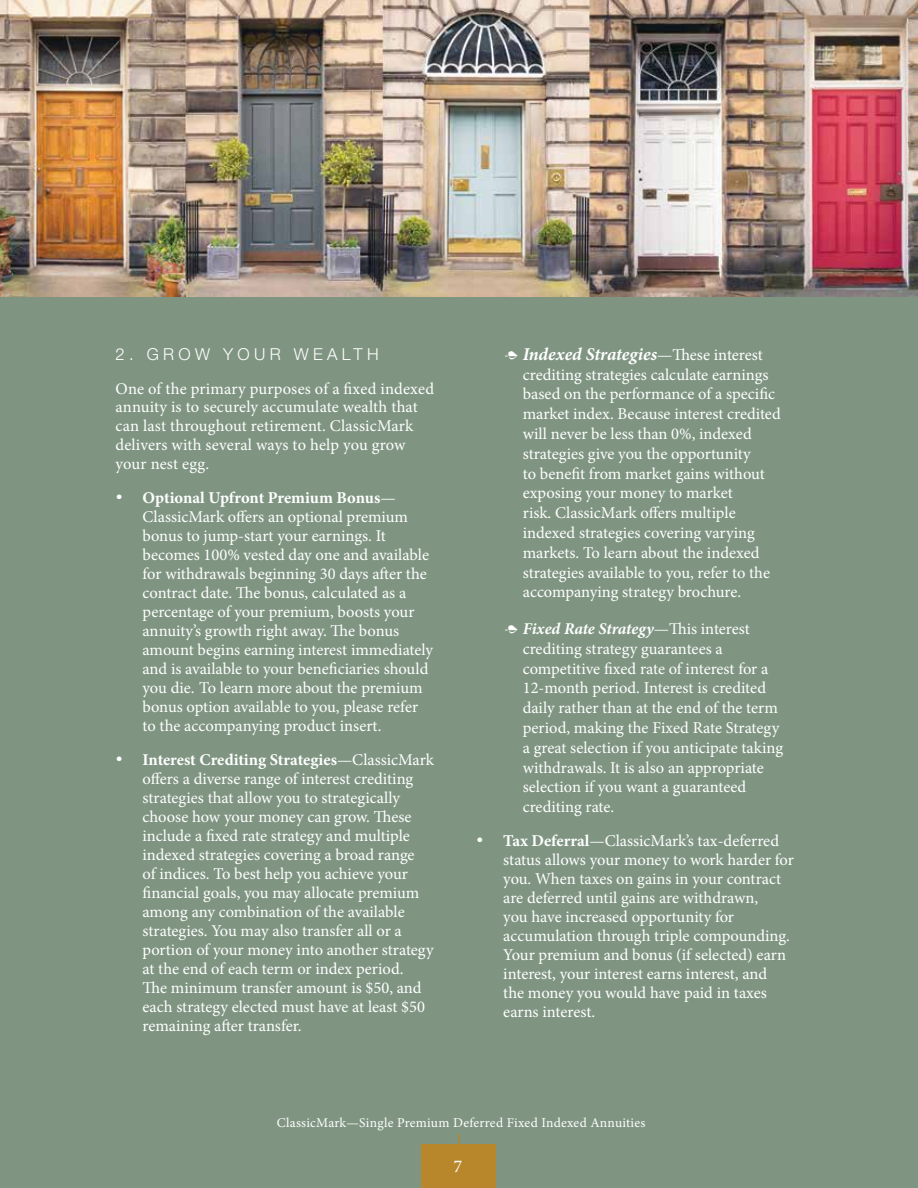
<style>
.page{position:relative;width:918px;height:1188px;background:#7f9582}
.page>*{position:absolute;margin:0;border:0;box-sizing:border-box;transform-origin:0 0}
.t1{font:italic 700 18px "Minion Pro";color:#fff}
.t2{font:500 18px "Minion Pro";color:#fff}
.t3{font:16.5px/18.9px "Minion Pro";color:#fff}
.t4{font:300 16.5px "Helvetica Neue LT Pro";letter-spacing:.26em;color:#fff}
.t5{font:13.5px "Minion Pro";letter-spacing:.02em;color:#fff}
.s1{font-weight:700}
.s2{font-weight:400;font-style:normal}
.s3{font-weight:400;font-style:normal;font-size:16.5px}
.s4{font-size:18px}
.s5{font-weight:700;font-style:italic}
</style>
<div class="page">
<img style="left:0;top:0;width:918px;height:296px">
<hr style="left:458px;top:1134px;width:2px;height:54px;background:#b8862b">
<div style="left:422px;top:1145px;width:74px;height:43px;background:#b8862b"></div>
<p class="t4" style="left:116px;top:344px;width:265px">2. GROW YOUR WEALTH</p>
<p class="t3" style="left:116px;top:379px;width:320px">One of the primary purposes of a fixed indexed annuity is to securely accumulate wealth that can last throughout retirement. ClassicMark delivers with several ways to help you grow your nest egg.</p>
<p class="t3" style="left:143px;top:489px;width:292px;text-indent:-27px">• <span class="s1">Optional Upfront Premium Bonus</span>— ClassicMark offers an optional premium bonus to jump-start your earnings. It becomes 100% vested day one and available for withdrawals beginning 30 days after the contract date. The bonus, calculated as a percentage of your premium, boosts your annuity’s growth right away. The bonus amount begins earning interest immediately and is available to your beneficiaries should you die. To learn more about the premium bonus option available to you, please refer to the accompanying product insert.</p>
<p class="t3" style="left:143px;top:750px;width:293px;text-indent:-27px">• <span class="s1">Interest Crediting Strategies</span>—ClassicMark offers a diverse range of interest crediting strategies that allow you to strategically choose how your money can grow. These include a fixed rate strategy and multiple indexed strategies covering a broad range<br>of indices. To best help you achieve your financial goals, you may allocate premium among any combination of the available strategies. You may also transfer all or a portion of your money into another strategy at the end of each term or index period.<br>The minimum transfer amount is $50, and each strategy elected must have at least $50 remaining after transfer.</p>
<p class="t1" style="left:505px;top:341px;width:260px"><span class="s2">•</span> Indexed Strategies<span class="s3">—These interest</span></p>
<p class="t3" style="left:523px;top:364px;width:259px;line-height:19.8px">crediting strategies calculate earnings based on the performance of a specific market index. Because interest credited will never be less than 0%, indexed strategies give you the opportunity<br>to benefit from market gains without exposing your money to market<br>risk. ClassicMark offers multiple indexed strategies covering varying markets. To learn about the indexed strategies available to you, refer to the accompanying strategy brochure.</p>
<p class="t3" style="left:523px;top:619px;width:262px;line-height:19.8px;text-indent:-18px"><span class="s4">•</span> <span class="s5">Fixed Rate Strategy</span>—This interest crediting strategy guarantees a competitive fixed rate of interest for a 12-month period. Interest is credited daily rather than at the end of the term period, making the Fixed Rate Strategy a great selection if you anticipate taking withdrawals. It is also an appropriate selection if you want a guaranteed crediting rate.</p>
<p class="t3" style="left:503px;top:832px;width:292px;text-indent:-27px">• <span class="s1">Tax Deferral</span>—ClassicMark’s tax-deferred status allows your money to work harder for you. When taxes on gains in your contract are deferred until gains are withdrawn,<br>you have increased opportunity for accumulation through triple compounding.<br>Your premium and bonus (if selected) earn interest, your interest earns interest, and<br>the money you would have paid in taxes earns interest.</p>
<p class="t5" style="left:277px;top:1113px;width:370px">ClassicMark—Single Premium Deferred Fixed Indexed Annuities</p>
<p class="t2" style="left:454px;top:1154px;width:10px">7</p>
</div>
